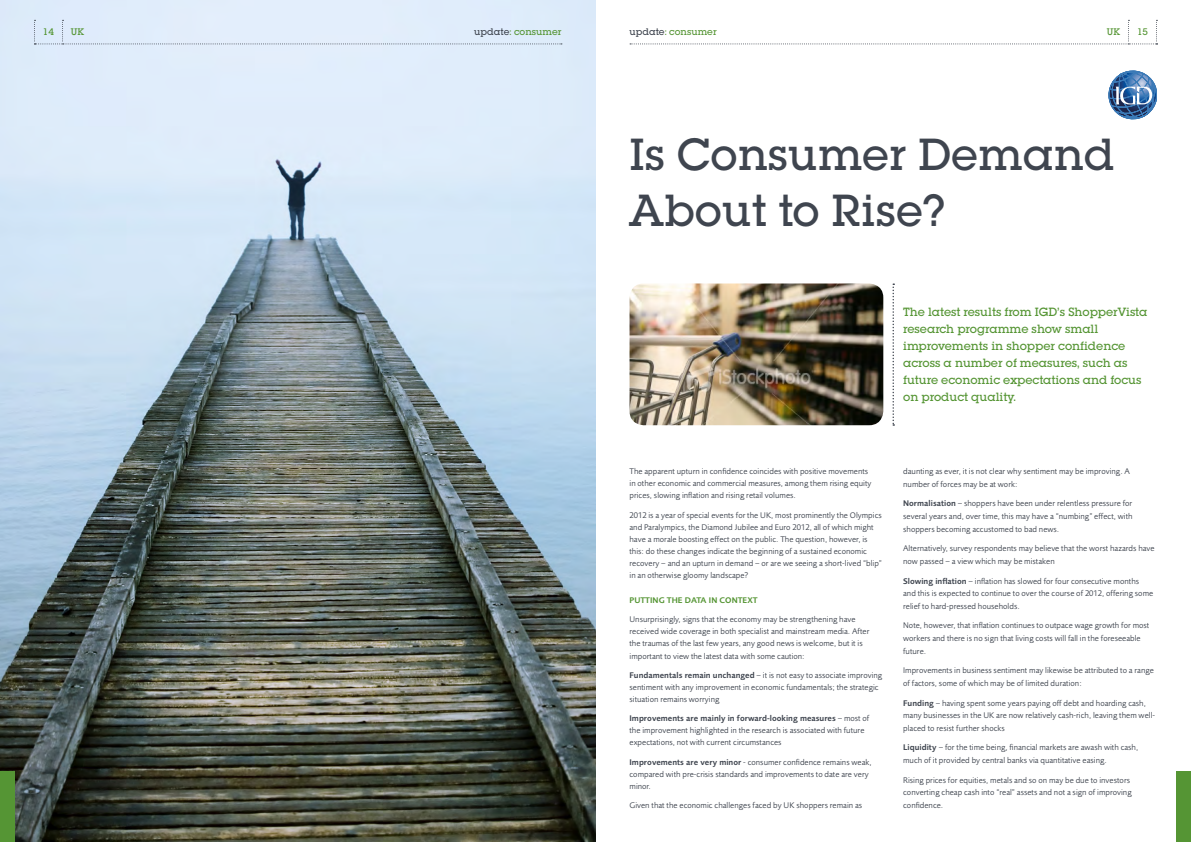
<style>
.page{position:relative;width:1191px;height:842px;background:#fff}
.page>*{position:absolute;margin:0;border:0;box-sizing:border-box;transform-origin:0 0}
.t1{font:500 47px/56.4px "Lubalin Graph EF";color:#3f454f}
.t2{font:500 12.5px/17px "Lubalin Graph EF";color:#559534}
.t3{font:500 10px "Lubalin Graph EF";letter-spacing:.005em;color:#559534}
.t4{font:8.5px/12.1px "Foundry Sans";letter-spacing:.005em;color:#3f454f}
.t5{font:600 8.5px "Foundry Sans";color:#559534}
.s1{color:#3f454f}
.s2{font-weight:600}
</style>
<div class="page">
<img style="left:0;top:0;width:595px;height:842px">
<div style="left:0;top:771px;width:14px;height:71px;background:#559534"></div>
<div style="left:1176px;top:771px;width:15px;height:71px;background:#559534"></div>
<svg style="left:630px;top:20px;width:527px;height:24px"></svg>
<div style="left:34px;top:20px;width:528px;height:24px;background:#e1edfc"></div>
<svg style="left:892px;top:283px;width:2px;height:143px"></svg>
<svg style="left:1108px;top:71px;width:49px;height:48px"></svg>
<img style="left:629px;top:283px;width:254px;height:142px">
<p class="t3" style="left:43px;top:26px;width:13px">14</p>
<p class="t3" style="left:71px;top:26px;width:15px">UK</p>
<p class="t3" style="left:474px;top:26px;width:89px"><span class="s1">update</span>: consumer</p>
<p class="t3" style="left:629px;top:26px;width:89px"><span class="s1">update</span>: consumer</p>
<p class="t3" style="left:1106px;top:26px;width:15px">UK</p>
<p class="t3" style="left:1137px;top:26px;width:13px">15</p>
<h1 class="t1" style="left:629px;top:125px;width:487px">Is Consumer Demand<br>About to Rise?</h1>
<h2 class="t2" style="left:903px;top:303px;width:245px">The latest results from IGD’s ShopperVista research programme show small improvements in shopper confidence across a number of measures, such as future economic expectations and focus on product quality.</h2>
<p class="t4" style="left:629px;top:465px;width:243px">The apparent upturn in confidence coincides with positive movements in other economic and commercial measures, among them rising equity prices, slowing inflation and rising retail volumes.</p>
<p class="t4" style="left:629px;top:509px;width:254px">2012 is a year of special events for the UK, most prominently the Olympics and Paralympics, the Diamond Jubilee and Euro 2012, all of which might have a morale boosting effect on the public. The question, however, is this: do these changes indicate the beginning of a sustained economic recovery – and an upturn in demand – or are we seeing a short-lived “blip” in an otherwise gloomy landscape?</p>
<p class="t5" style="left:629px;top:595px;width:11px">Putting</p>
<p class="t5" style="left:667px;top:595px;width:25px">the data</p>
<p class="t5" style="left:709px;top:595px;width:18px">in context</p>
<p class="t4" style="left:629px;top:613px;width:241px">Unsurprisingly, signs that the economy may be strengthening have received wide coverage in both specialist and mainstream media. After the traumas of the last few years, any good news is welcome, but it is important to view the latest data with some caution:</p>
<p class="t4" style="left:629px;top:669px;width:254px"><span class="s2">Fundamentals remain unchanged</span> – it is not easy to associate improving sentiment with any improvement in economic fundamentals; the strategic situation remains worrying</p>
<p class="t4" style="left:629px;top:712px;width:241px"><span class="s2">Improvements are mainly in forward-looking measures</span> – most of the improvement highlighted in the research is associated with future expectations, not with current circumstances</p>
<p class="t4" style="left:629px;top:756px;width:244px"><span class="s2">Improvements are very minor</span> - consumer confidence remains weak, compared with pre-crisis standards and improvements to date are very minor.</p>
<p class="t4" style="left:629px;top:799px;width:234px">Given that the economic challenges faced by UK shoppers remain as</p>
<p class="t4" style="left:903px;top:465px;width:228px;line-height:12.6px">daunting as ever, it is not clear why sentiment may be improving. A number of forces may be at work:</p>
<p class="t4" style="left:903px;top:497px;width:231px;line-height:12.6px;text-align:justify"><span class="s2">Normalisation</span> – shoppers have been under relentless pressure for several years and, over time, this may have a “numbing” effect, with shoppers becoming accustomed to bad news.</p>
<p class="t4" style="left:903px;top:542px;width:253px;line-height:12.6px">Alternatively, survey respondents may believe that the worst hazards have now passed – a view which may be mistaken</p>
<p class="t4" style="left:903px;top:574px;width:252px;line-height:12.6px"><span class="s2">Slowing inflation</span> – inflation has slowed for four consecutive months and this is expected to continue to over the course of 2012, offering some relief to hard-pressed households.</p>
<p class="t4" style="left:903px;top:619px;width:248px;line-height:12.6px">Note, however, that inflation continues to outpace wage growth for most workers and there is no sign that living costs will fall in the foreseeable future.</p>
<p class="t4" style="left:903px;top:664px;width:252px;line-height:12.6px">Improvements in business sentiment may likewise be attributed to a range of factors, some of which may be of limited duration:</p>
<p class="t4" style="left:903px;top:696px;width:253px;line-height:12.6px"><span class="s2">Funding</span> – having spent some years paying off debt and hoarding cash, many businesses in the UK are now relatively cash-rich, leaving them well&shy;placed to resist further shocks</p>
<p class="t4" style="left:903px;top:741px;width:237px;line-height:12.6px"><span class="s2">Liquidity</span> – for the time being, financial markets are awash with cash, much of it provided by central banks via quantitative easing.</p>
<p class="t4" style="left:903px;top:773px;width:230px;line-height:12.6px">Rising prices for equities, metals and so on may be due to investors converting cheap cash into “real” assets and not a sign of improving confidence.</p>
</div>
